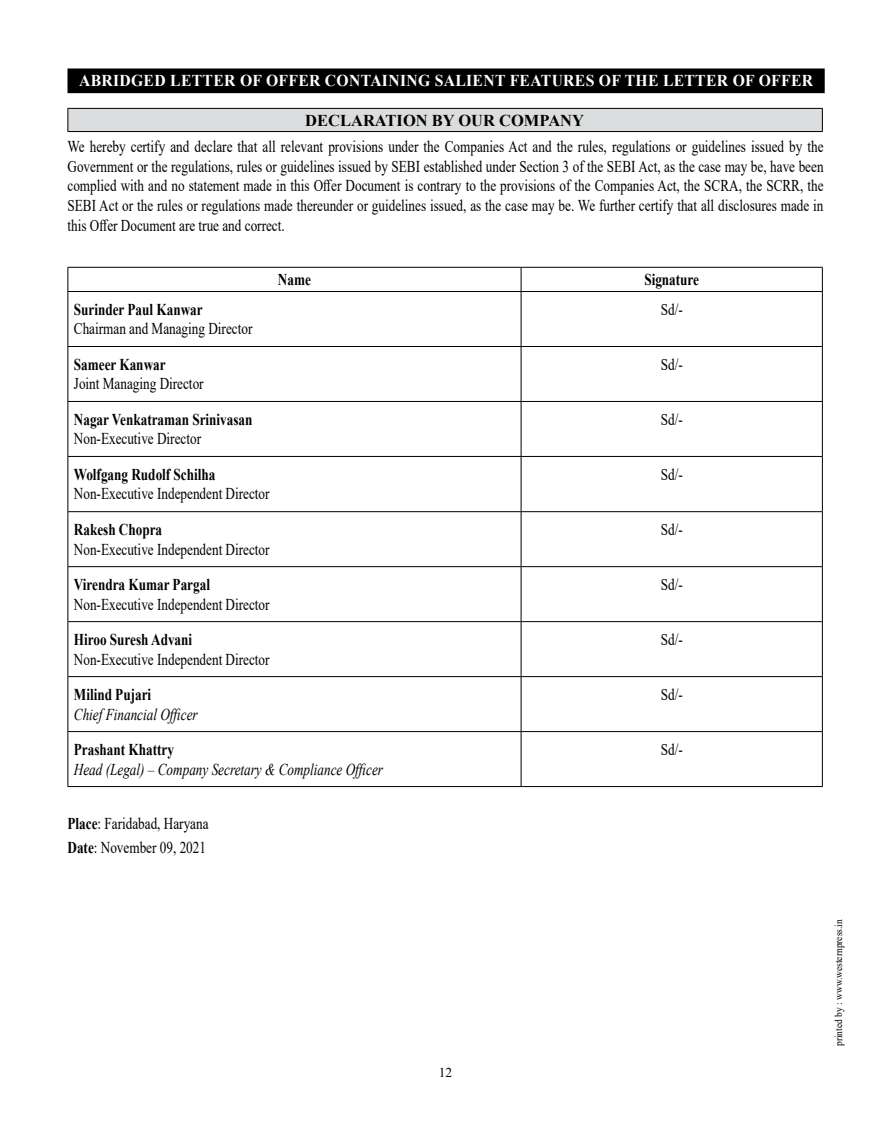
<style>
.page{position:relative;width:891px;height:1134px;background:#fff}
.page>*{position:absolute;margin:0;border:0;box-sizing:border-box;transform-origin:0 0}
.t1{font:16.5px/19.8px "Times New Roman";color:#000;text-align:justify;scale:.8 1}
.t2{font:700 16.5px "Times New Roman";color:#000;scale:.8 1}
.t3{font:italic 16.5px "Times New Roman";color:#000;scale:.8 1}
.t4{font:700 16.5px "Times New Roman";letter-spacing:.02em;color:#fff;scale:.95 1}
.t5{font:700 16.5px "Times New Roman";color:#000}
.t6{font:13.5px "Times New Roman";color:#000}
.t7{font:10.5px "Times New Roman";color:#000;scale:.9 1}
.s1{font-weight:700}
</style>
<div class="page">
<div style="left:68px;top:69px;width:756px;height:23px;background:#000"></div>
<hr style="left:68px;top:68px;width:757px;height:2px;background:#000">
<hr style="left:823px;top:70px;width:2px;height:22px;background:#000">
<hr style="left:68px;top:92px;width:757px;height:1px;background:#000">
<div style="left:68px;top:108px;width:754px;height:24px;background:#dcddde"></div>
<hr style="left:68px;top:108px;width:755px;height:1px;background:#000">
<svg style="left:68px;top:109px;width:1px;height:22px"></svg>
<svg style="left:822px;top:109px;width:1px;height:22px"></svg>
<hr style="left:68px;top:131px;width:755px;height:1px;background:#000">
<hr style="left:68px;top:267px;width:453px;height:1px;background:#000">
<svg style="left:68px;top:268px;width:1px;height:23px"></svg>
<hr style="left:521px;top:267px;width:302px;height:1px;background:#000">
<svg style="left:521px;top:268px;width:1px;height:23px"></svg>
<svg style="left:822px;top:268px;width:1px;height:23px"></svg>
<hr style="left:68px;top:291px;width:453px;height:1px;background:#000">
<hr style="left:68px;top:292px;width:1px;height:54px;background:#000">
<hr style="left:521px;top:291px;width:302px;height:1px;background:#000">
<hr style="left:521px;top:292px;width:1px;height:54px;background:#000">
<hr style="left:822px;top:292px;width:1px;height:54px;background:#000">
<hr style="left:68px;top:346px;width:453px;height:1px;background:#000">
<hr style="left:68px;top:347px;width:1px;height:54px;background:#000">
<hr style="left:521px;top:346px;width:302px;height:1px;background:#000">
<hr style="left:521px;top:347px;width:1px;height:54px;background:#000">
<hr style="left:822px;top:347px;width:1px;height:54px;background:#000">
<hr style="left:68px;top:401px;width:453px;height:1px;background:#000">
<hr style="left:68px;top:402px;width:1px;height:54px;background:#000">
<hr style="left:521px;top:401px;width:302px;height:1px;background:#000">
<hr style="left:521px;top:402px;width:1px;height:54px;background:#000">
<hr style="left:822px;top:402px;width:1px;height:54px;background:#000">
<hr style="left:68px;top:456px;width:453px;height:1px;background:#000">
<hr style="left:68px;top:457px;width:1px;height:54px;background:#000">
<hr style="left:521px;top:456px;width:302px;height:1px;background:#000">
<hr style="left:521px;top:457px;width:1px;height:54px;background:#000">
<hr style="left:822px;top:457px;width:1px;height:54px;background:#000">
<hr style="left:68px;top:511px;width:453px;height:1px;background:#000">
<hr style="left:68px;top:512px;width:1px;height:54px;background:#000">
<hr style="left:521px;top:511px;width:302px;height:1px;background:#000">
<hr style="left:521px;top:512px;width:1px;height:54px;background:#000">
<hr style="left:822px;top:512px;width:1px;height:54px;background:#000">
<hr style="left:68px;top:566px;width:453px;height:1px;background:#000">
<hr style="left:68px;top:567px;width:1px;height:54px;background:#000">
<hr style="left:521px;top:566px;width:302px;height:1px;background:#000">
<hr style="left:521px;top:567px;width:1px;height:54px;background:#000">
<hr style="left:822px;top:567px;width:1px;height:54px;background:#000">
<hr style="left:68px;top:621px;width:453px;height:1px;background:#000">
<hr style="left:68px;top:622px;width:1px;height:54px;background:#000">
<hr style="left:521px;top:621px;width:302px;height:1px;background:#000">
<hr style="left:521px;top:622px;width:1px;height:54px;background:#000">
<hr style="left:822px;top:622px;width:1px;height:54px;background:#000">
<hr style="left:68px;top:676px;width:453px;height:1px;background:#000">
<hr style="left:68px;top:677px;width:1px;height:54px;background:#000">
<hr style="left:521px;top:676px;width:302px;height:1px;background:#000">
<hr style="left:521px;top:677px;width:1px;height:54px;background:#000">
<hr style="left:822px;top:677px;width:1px;height:54px;background:#000">
<hr style="left:68px;top:731px;width:453px;height:1px;background:#000">
<hr style="left:68px;top:732px;width:1px;height:54px;background:#000">
<hr style="left:521px;top:731px;width:302px;height:1px;background:#000">
<hr style="left:521px;top:732px;width:1px;height:54px;background:#000">
<hr style="left:822px;top:732px;width:1px;height:54px;background:#000">
<hr style="left:68px;top:786px;width:453px;height:1px;background:#000">
<hr style="left:521px;top:786px;width:302px;height:1px;background:#000">
<p class="t4" style="left:79px;top:69px;width:774px">ABRIDGED LETTER OF OFFER CONTAINING SALIENT FEATURES OF THE LETTER OF OFFER</p>
<p class="t5" style="left:305px;top:108px;width:280px">DECLARATION BY OUR COMPANY</p>
<p class="t1" style="left:68px;top:136px;width:947px">We hereby certify and declare that all relevant provisions under the Companies Act and the rules, regulations or guidelines issued by the Government or the regulations, rules or guidelines issued by SEBI established under Section 3 of the SEBI Act, as the case may be, have been complied with and no statement made in this Offer Document is contrary to the provisions of the Companies Act, the SCRA, the SCRR, the SEBI Act or the rules or regulations made thereunder or guidelines issued, as the case may be. We further certify that all disclosures made in this Offer Document are true and correct.</p>
<p class="t2" style="left:278px;top:268px;width:43px">Name</p>
<p class="t2" style="left:644px;top:268px;width:70px">Signature</p>
<p class="t2" style="left:74px;top:297px;width:163px">Surinder Paul Kanwar</p>
<p class="t1" style="left:74px;top:319px;width:225px">Chairman and Managing Director</p>
<p class="t1" style="left:661px;top:299px;width:29px">Sd/-</p>
<p class="t2" style="left:74px;top:352px;width:116px">Sameer Kanwar</p>
<p class="t1" style="left:74px;top:374px;width:164px">Joint Managing Director</p>
<p class="t1" style="left:661px;top:354px;width:29px">Sd/-</p>
<p class="t2" style="left:74px;top:407px;width:225px">Nagar Venkatraman Srinivasan</p>
<p class="t1" style="left:74px;top:429px;width:160px">Non-Executive Director</p>
<p class="t1" style="left:661px;top:409px;width:29px">Sd/-</p>
<p class="t2" style="left:74px;top:462px;width:178px">Wolfgang Rudolf Schilha</p>
<p class="t1" style="left:74px;top:483px;width:246px">Non-Executive Independent Director</p>
<p class="t1" style="left:661px;top:464px;width:29px">Sd/-</p>
<p class="t2" style="left:74px;top:517px;width:112px">Rakesh Chopra</p>
<p class="t1" style="left:74px;top:539px;width:246px">Non-Executive Independent Director</p>
<p class="t1" style="left:661px;top:519px;width:29px">Sd/-</p>
<p class="t2" style="left:74px;top:572px;width:172px">Virendra Kumar Pargal</p>
<p class="t1" style="left:74px;top:594px;width:246px">Non-Executive Independent Director</p>
<p class="t1" style="left:661px;top:574px;width:29px">Sd/-</p>
<p class="t2" style="left:74px;top:627px;width:149px">Hiroo Suresh Advani</p>
<p class="t1" style="left:74px;top:649px;width:246px">Non-Executive Independent Director</p>
<p class="t1" style="left:661px;top:629px;width:29px">Sd/-</p>
<p class="t2" style="left:74px;top:682px;width:98px">Milind Pujari</p>
<p class="t3" style="left:74px;top:703px;width:156px">Chief Financial Officer</p>
<p class="t1" style="left:661px;top:684px;width:29px">Sd/-</p>
<p class="t2" style="left:74px;top:737px;width:127px">Prashant Khattry</p>
<p class="t3" style="left:74px;top:758px;width:388px">Head (Legal) – Company Secretary &amp; Compliance Officer</p>
<p class="t1" style="left:68px;top:811px;width:178px;line-height:24px"><span class="s1">Place</span>: Faridabad, Haryana<br><span class="s1">Date</span>: November 09, 2021</p>
<p class="t1" style="left:661px;top:739px;width:29px">Sd/-</p>
<p class="t6" style="left:439px;top:1063px;width:15px">12</p>
<p class="t7" style="left:831px;top:1046px;width:142px;rotate:-90deg">printed by : www.westernpress.in</p>
</div>
